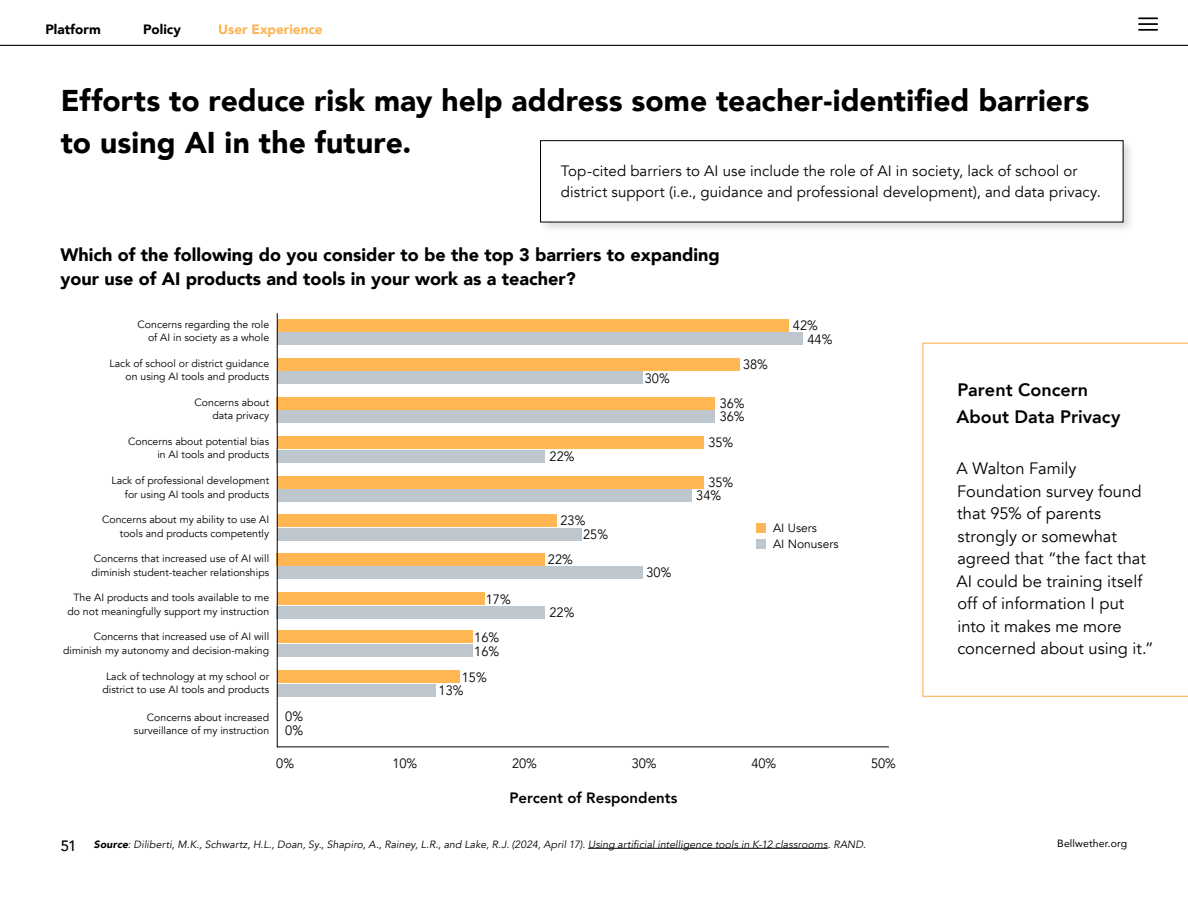
<style>
.page{position:relative;width:1188px;height:918px;background:#fff}
.page>*{position:absolute;margin:0;border:0;box-sizing:border-box;transform-origin:0 0}
.t1{font:900 30px/42px "Avenir";color:#000}
.t2{font:900 18px/24px "Avenir";color:#000}
.t3{font:800 18px/27px "Avenir";letter-spacing:.005em;color:#000}
.t4{font:16.5px/22.5px "Avenir";color:#000}
.t5{font:15px/21px "Avenir";letter-spacing:.005em;color:#000}
.t6{font:800 15px "Avenir";color:#000}
.t7{font:500 15px "Avenir";color:#000}
.t8{font:13.5px/13.4px "Avenir";color:#000;scale:.95 1}
.t9{font:900 13.5px "Avenir";color:#000}
.t10{font:900 13.5px "Avenir";color:#fcb455}
.t11{font:12px/15.8px "Avenir";color:#000}
.t12{font:10.5px/13.5px "Avenir";color:#000;text-align:right}
.t13{font:italic 10.5px "Avenir";letter-spacing:.01em;color:#000}
.t14{font:10.5px "Avenir";letter-spacing:.01em;color:#000}
.s1{font-weight:900}
</style>
<div class="page">
<hr style="left:0;top:45px;width:1188px;height:1px;background:#000">
<svg style="left:1139px;top:17px;width:18px;height:14px"></svg>
<div style="left:277px;top:333px;width:526px;height:12px;background:#bec6ce"></div>
<div style="left:277px;top:319px;width:511px;height:12px;background:#ffb653"></div>
<div style="left:277px;top:372px;width:365px;height:12px;background:#bec6ce"></div>
<div style="left:277px;top:358px;width:463px;height:12px;background:#ffb653"></div>
<div style="left:277px;top:450px;width:268px;height:12px;background:#bec6ce"></div>
<div style="left:277px;top:437px;width:426px;height:12px;background:#ffb653"></div>
<div style="left:277px;top:489px;width:414px;height:13px;background:#bec6ce"></div>
<div style="left:277px;top:476px;width:426px;height:12px;background:#ffb653"></div>
<div style="left:277px;top:528px;width:305px;height:12px;background:#bec6ce"></div>
<div style="left:277px;top:515px;width:280px;height:12px;background:#ffb653"></div>
<div style="left:277px;top:567px;width:365px;height:12px;background:#bec6ce"></div>
<div style="left:277px;top:553px;width:268px;height:13px;background:#ffb653"></div>
<div style="left:277px;top:606px;width:268px;height:13px;background:#bec6ce"></div>
<div style="left:277px;top:593px;width:207px;height:12px;background:#ffb653"></div>
<div style="left:277px;top:644px;width:195px;height:13px;background:#bec6ce"></div>
<div style="left:277px;top:631px;width:195px;height:12px;background:#ffb653"></div>
<div style="left:277px;top:684px;width:158px;height:12px;background:#bec6ce"></div>
<div style="left:277px;top:670px;width:182px;height:13px;background:#ffb653"></div>
<div style="left:277px;top:411px;width:438px;height:12px;background:#bec6ce"></div>
<div style="left:277px;top:397px;width:438px;height:12px;background:#ffb653"></div>
<hr style="left:277px;top:313px;width:1px;height:434px;background:#000">
<hr style="left:277px;top:746px;width:612px;height:1px;background:#000">
<hr style="left:588px;top:848px;width:240px;height:1px;background:#000">
<svg style="left:922px;top:343px;width:266px;height:354px"></svg>
<div style="left:537px;top:138px;width:599px;height:97px;background:#000;opacity:.15"></div>
<div style="left:541px;top:141px;width:582px;height:81px;background:#fff"></div>
<div style="left:540px;top:140px;width:583px;height:82px;border:1px solid #000"></div>
<div style="left:756px;top:523px;width:10px;height:10px;background:#fcb455"></div>
<div style="left:756px;top:539px;width:10px;height:10px;background:#bec6ce"></div>
<p class="t9" style="left:45px;top:17px;width:57px">Platform</p>
<p class="t9" style="left:143px;top:17px;width:39px">Policy</p>
<p class="t10" style="left:218px;top:17px;width:106px">User Experience</p>
<h1 class="t1" style="left:61px;top:79px;width:1030px">Efforts to reduce risk may help address some teacher-identified barriers to using AI in the future.</h1>
<h3 class="t5" style="left:561px;top:161px;width:542px">Top-cited barriers to AI use include the role of AI in society, lack of school or district support (i.e., guidance and professional development), and data privacy.</h3>
<h2 class="t2" style="left:60px;top:242px;width:661px">Which of the following do you consider to be the top 3 barriers to expanding your use of AI products and tools in your work as a teacher?</h2>
<p class="t12" style="left:138px;top:318px;width:133px">Concerns regarding the role of AI in society as a whole</p>
<p class="t12" style="left:110px;top:357px;width:161px">Lack of school or district guidance on using AI tools and products</p>
<p class="t12" style="left:195px;top:396px;width:76px">Concerns about data privacy</p>
<p class="t12" style="left:128px;top:435px;width:143px">Concerns about potential bias in AI tools and products</p>
<p class="t12" style="left:112px;top:474px;width:159px">Lack of professional development for using AI tools and products</p>
<p class="t12" style="left:102px;top:513px;width:169px">Concerns about my ability to use AI tools and products competently</p>
<p class="t12" style="left:92px;top:552px;width:179px;text-align:left">Concerns that increased use of AI will diminish student-teacher relationships</p>
<p class="t12" style="left:67px;top:591px;width:203px;text-align:center">The AI products and tools available to me do not meaningfully support my instruction</p>
<p class="t12" style="left:63px;top:630px;width:208px">Concerns that increased use of AI will diminish my autonomy and decision-making</p>
<p class="t12" style="left:103px;top:669px;width:168px;text-align:center">Lack of technology at my school or district to use AI tools and products</p>
<p class="t12" style="left:134px;top:711px;width:137px">Concerns about increased surveillance of my instruction</p>
<p class="t8" style="left:285px;top:710px;width:20px">0%<br>0%</p>
<p class="t8" style="left:486px;top:593px;width:28px">17%</p>
<p class="t8" style="left:474px;top:631px;width:28px">16%<br>16%</p>
<p class="t8" style="left:439px;top:671px;width:52px;line-height:12.6px;text-indent:23px">15%<br>13%</p>
<p class="t8" style="left:550px;top:450px;width:28px">22%</p>
<p class="t8" style="left:583px;top:514px;width:28px;line-height:14.1px;text-indent:-23px">23%<br>25%</p>
<p class="t8" style="left:548px;top:553px;width:28px">22%</p>
<p class="t8" style="left:549px;top:606px;width:28px">22%</p>
<p class="t8" style="left:645px;top:372px;width:28px">30%</p>
<p class="t8" style="left:646px;top:566px;width:28px">30%</p>
<p class="t8" style="left:793px;top:319px;width:28px">42%</p>
<p class="t8" style="left:743px;top:358px;width:28px">38%</p>
<p class="t8" style="left:720px;top:397px;width:28px;line-height:12.9px">36%<br>36%</p>
<p class="t8" style="left:708px;top:436px;width:28px">35%</p>
<p class="t8" style="left:696px;top:476px;width:41px;text-indent:12px">35%<br>34%</p>
<p class="t8" style="left:807px;top:332px;width:28px">44%</p>
<p class="t11" style="left:773px;top:521px;width:67px">AI Users<br>AI Nonusers</p>
<p class="t8" style="left:276px;top:757px;width:20px">0%</p>
<p class="t8" style="left:392px;top:757px;width:28px">10%</p>
<p class="t8" style="left:512px;top:757px;width:28px">20%</p>
<p class="t8" style="left:632px;top:757px;width:28px">30%</p>
<p class="t8" style="left:751px;top:757px;width:28px">40%</p>
<p class="t8" style="left:871px;top:757px;width:28px">50%</p>
<h3 class="t6" style="left:509px;top:786px;width:170px">Percent of Respondents</h3>
<h2 class="t3" style="left:956px;top:376px;width:166px">Parent Concern<br>About Data Privacy</h2>
<h3 class="t4" style="left:957px;top:457px;width:199px">A Walton Family<br>Foundation survey found that 95% of parents strongly or somewhat agreed that “the fact that<br>AI could be training itself off of information I put into it makes me more concerned about using it.”</h3>
<h3 class="t7" style="left:61px;top:832px;width:17px">51</h3>
<p class="t14" style="left:1057px;top:835px;width:71px">Bellwether.org</p>
<p class="t13" style="left:94px;top:838px;width:774px"><span class="s1">Source</span>: Diliberti, M.K., Schwartz, H.L., Doan, Sy., Shapiro, A., Rainey, L.R., and Lake, R.J. (2024, April 17). Using artificial intelligence tools in K-12 classrooms. RAND.</p>
</div>
